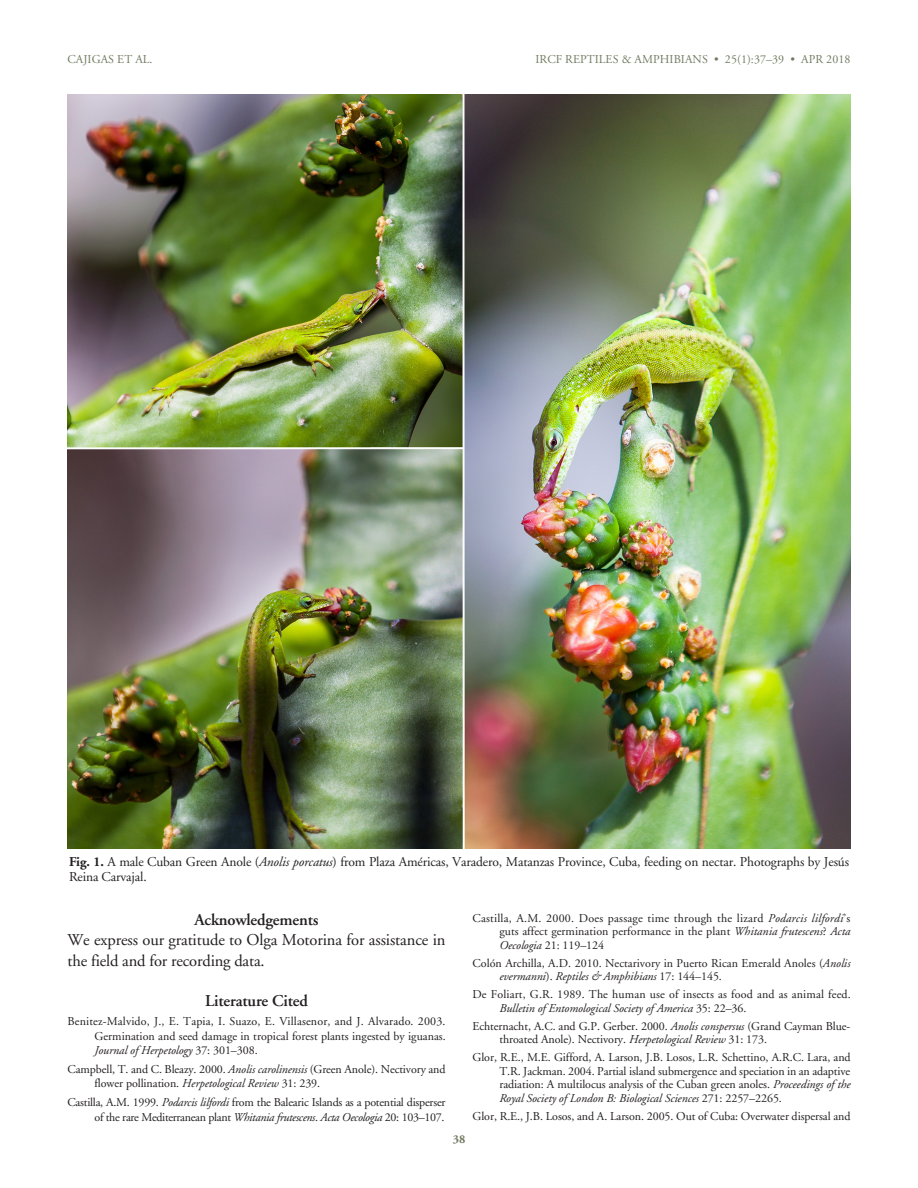
<style>
.page{position:relative;width:918px;height:1188px;background:#fff}
.page>*{position:absolute;margin:0;border:0;box-sizing:border-box;transform-origin:0 0}
.TEXT{font:16.5px/20.4px "Adobe Garamond";letter-spacing:-.005em;color:#231f20}
.SUBhead{font:600 16.5px "Adobe Garamond";letter-spacing:-.01em;color:#231f20}
.Figure_Caption{font:13.5px/15px "Adobe Garamond";letter-spacing:-.01em;color:#231f20}
.References{font:12px/13.5px "Adobe Garamond";letter-spacing:-.005em;color:#231f20}
.Running_Head_RIGHT{font:12px "Adobe Garamond";letter-spacing:.005em;color:#717a60}
.Running_Head_LEFT{font:12px "Adobe Garamond";letter-spacing:.005em;color:#717a60}
.Running_Head_LEFT-2{font:700 12px "Adobe Garamond";color:#717a60}
.s1{font-weight:700}
.s2{font-style:italic}
</style>
<div class="page">
<img style="left:68px;top:94px;width:782px;height:754px">
<p class="Running_Head_LEFT" style="left:68px;top:53px;width:87px">CAJIGAS ET AL.</p>
<p class="Running_Head_RIGHT" style="left:535px;top:53px;width:317px">IRCF REPTILES &amp; AMPHIBIANS • 25(1):37–39 • APR 2018</p>
<p class="Figure_Caption" style="left:69px;top:855px;width:782px"><span class="s1">Fig. 1.</span> A male Cuban Green Anole (<span class="s2">Anolis porcatus</span>) from Plaza Américas, Varadero, Matanzas Province, Cuba, feeding on nectar. Photographs by Jesús<br>Reina Carvajal.</p>
<p class="SUBhead" style="left:194px;top:911px;width:126px">Acknowledgements</p>
<p class="TEXT" style="left:68px;top:930px;width:380px">We express our gratitude to Olga Motorina for assistance in the field and for recording data.</p>
<p class="SUBhead" style="left:205px;top:992px;width:104px">Literature Cited</p>
<p class="References" style="left:94px;top:1015px;width:353px;line-height:14.4px;text-align:justify;text-indent:-27px">Benitez-Malvido, J., E. Tapia, I. Suazo, E. Villasenor, and J. Alvarado. 2003.<br>Germination and seed damage in tropical forest plants ingested by iguanas.<br><span class="s2">Journal of Herpetology</span> 37: 301–308.</p>
<p class="References" style="left:94px;top:1062px;width:353px;line-height:14.4px;text-indent:-27px">Campbell, T. and C. Bleazy. 2000. <span class="s2">Anolis carolinensis</span> (Green Anole). Nectivory and flower pollination. <span class="s2">Herpetological Review</span> 31: 239.</p>
<p class="References" style="left:68px;top:1095px;width:380px;line-height:14.4px;text-align:right">Castilla, A.M. 1999. <span class="s2">Podarcis lilfordi</span> from the Balearic Islands as a potential disperser of the rare Mediterranean plant <span class="s2">Whitania frutescens</span>. <span class="s2">Acta Oecologia</span> 20: 103–107.</p>
<p class="References" style="left:500px;top:912px;width:353px;text-align:justify;text-indent:-27px">Castilla, A.M. 2000. Does passage time through the lizard <span class="s2">Podarcis lilfordi</span>’s guts affect germination performance in the plant <span class="s2">Whitania frutescens</span>? <span class="s2">Acta Oecologia</span> 21: 119–124</p>
<p class="References" style="left:500px;top:957px;width:353px;text-indent:-27px">Colón Archilla, A.D. 2010. Nectarivory in Puerto Rican Emerald Anoles (<span class="s2">Anolis evermanni</span>). <span class="s2">Reptiles &amp; Amphibians</span> 17: 144–145.</p>
<p class="References" style="left:500px;top:988px;width:353px;text-indent:-27px">De Foliart, G.R. 1989. The human use of insects as food and as animal feed.<br><span class="s2">Bulletin of Entomological Society of America</span> 35: 22–36.</p>
<p class="References" style="left:500px;top:1020px;width:352px;text-indent:-27px">Echternacht, A.C. and G.P. Gerber. 2000. <span class="s2">Anolis conspersus</span> (Grand Cayman Blue&shy;throated Anole). Nectivory. <span class="s2">Herpetological Review</span> 31: 173.</p>
<p class="References" style="left:500px;top:1051px;width:353px;text-align:justify;text-indent:-27px">Glor, R.E., M.E. Gifford, A. Larson, J.B. Losos, L.R. Schettino, A.R.C. Lara, and T.R. Jackman. 2004. Partial island submergence and speciation in an adaptive radiation: A multilocus analysis of the Cuban green anoles. <span class="s2">Proceedings of the Royal Society of London B: Biological Sciences</span> 271: 2257–2265.</p>
<p class="References" style="left:472px;top:1110px;width:380px">Glor, R.E., J.B. Losos, and A. Larson. 2005. Out of Cuba: Overwater dispersal and</p>
<p class="Running_Head_LEFT-2" style="left:453px;top:1132px;width:14px">38</p>
</div>
